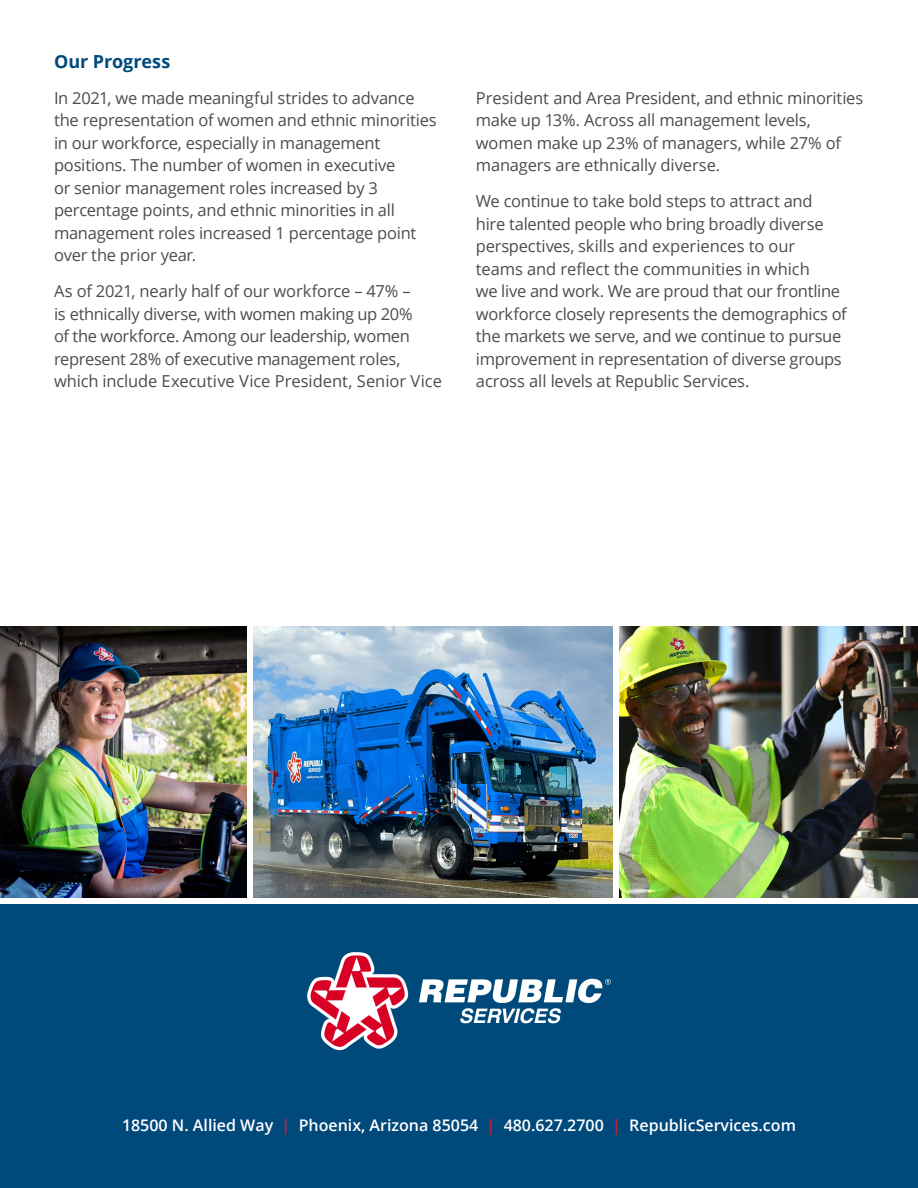
<style>
.page{position:relative;width:918px;height:1188px;background:#fff}
.page>*{position:absolute;margin:0;border:0;box-sizing:border-box;transform-origin:0 0}
.sub2{font:700 18px "Open Sans";color:#00497b}
.body{font:16.5px/22.5px "Open Sans";letter-spacing:-.015em;color:#4b4c4d}
.t1{font:600 16.05px "Open Sans";color:#fff}
.s1{color:#d0202f}
</style>
<div class="page">
<div style="left:0;top:904px;width:918px;height:284px;background:#00497b"></div>
<img style="left:0;top:627px;width:246px;height:270px">
<img style="left:253px;top:627px;width:360px;height:270px">
<img style="left:620px;top:627px;width:298px;height:270px">
<img style="left:308px;top:953px;width:302px;height:98px">
<p class="sub2" style="left:54px;top:49px;width:118px">Our Progress</p>
<p class="body" style="left:54px;top:86px;width:384px">In 2021, we made meaningful strides to advance the representation of women and ethnic minorities in our workforce, especially in management positions. The number of women in executive<br>or senior management roles increased by 3 percentage points, and ethnic minorities in all management roles increased 1 percentage point over the prior year.</p>
<p class="body" style="left:54px;top:280px;width:389px">As of 2021, nearly half of our workforce – 47% –<br>is ethnically diverse, with women making up 20%<br>of the workforce. Among our leadership, women represent 28% of executive management roles, which include Executive Vice President, Senior Vice</p>
<p class="body" style="left:476px;top:86px;width:389px">President and Area President, and ethnic minorities make up 13%. Across all management levels, women make up 23% of managers, while 27% of managers are ethnically diverse.</p>
<p class="body" style="left:476px;top:190px;width:373px">We continue to take bold steps to attract and<br>hire talented people who bring broadly diverse perspectives, skills and experiences to our<br>teams and reflect the communities in which<br>we live and work. We are proud that our frontline workforce closely represents the demographics of the markets we serve, and we continue to pursue improvement in representation of diverse groups across all levels at Republic Services.</p>
<p class="t1" style="left:122px;top:1114px;width:675px">18500 N. Allied Way <span class="s1">|</span> Phoenix, Arizona 85054 <span class="s1">|</span> 480.627.2700 <span class="s1">|</span> RepublicServices.com</p>
</div>
